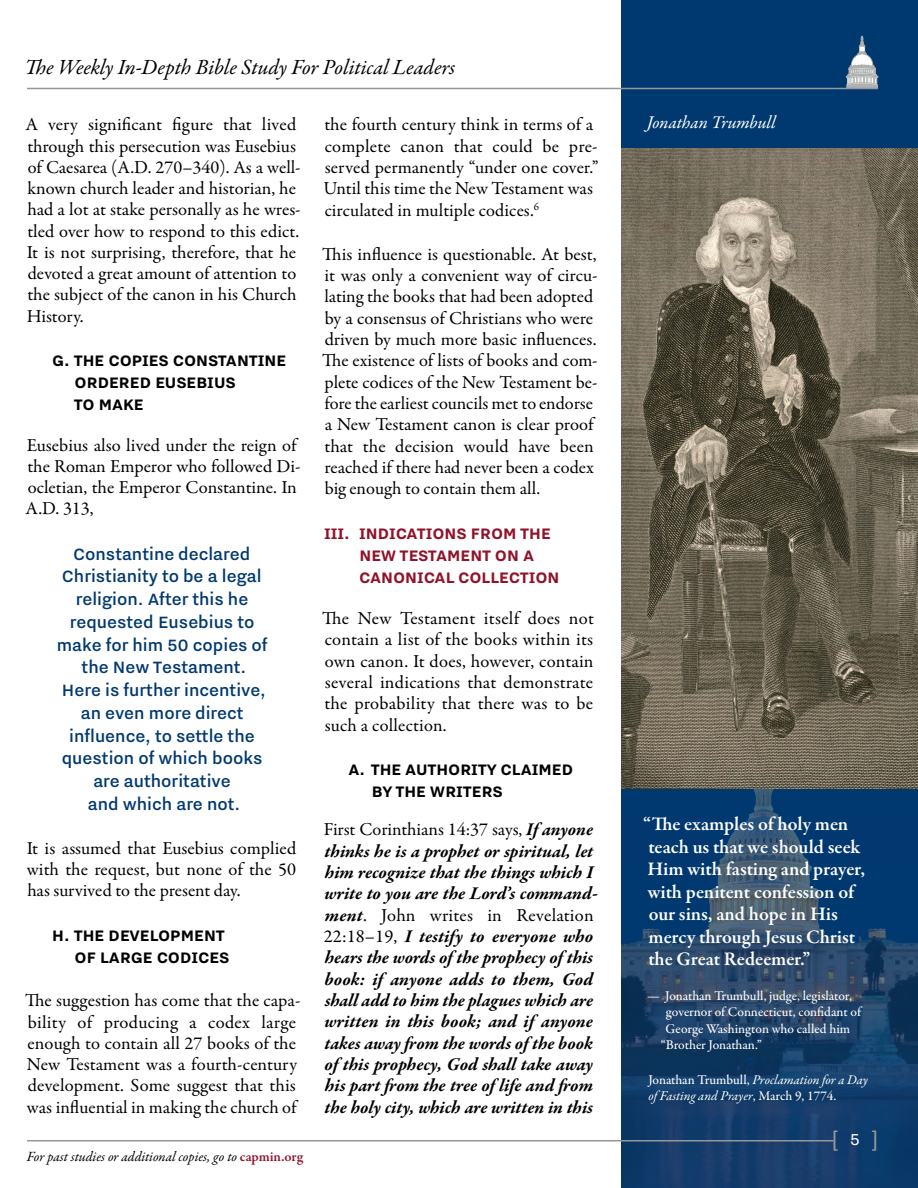
<style>
.page{position:relative;width:918px;height:1188px;background:#fff}
.page>*{position:absolute;margin:0;border:0;box-sizing:border-box;transform-origin:0 0}
.t1{font:24px "Calibri";color:#969798}
.t2{font:italic 21.75px "Garamond Premr Pro";letter-spacing:-.005em;color:#000}
.Callout{font:500 20.25px/22.8px "Nitti Grotesk";color:#003970;text-align:center}
.t3{font:600 19.5px/22.5px "Garamond Premr Pro";letter-spacing:-.005em;color:#fff}
.t4{font:700 18.75px/22px "Nitti Grotesk";color:#000}
.t5{font:700 18.75px/22px "Nitti Grotesk";color:#91122b}
.Body{font:18.3px/21.3px "Garamond Premr Pro";color:#000}
.Body-2{font:italic 700 18.3px/21.3px "Garamond Premr Pro";letter-spacing:-.005em;color:#000}
.Name{font:italic 18px "Garamond Premr Pro";letter-spacing:-.005em;color:#fff}
.t6{font:italic 14.1px "Garamond Premr Pro";letter-spacing:-.005em;color:#000}
.Attribution{font:500 13.5px "Garamond Premr Pro";color:#fff}
.Source{font:italic 13.5px/16.5px "Garamond Premr Pro";letter-spacing:-.005em;color:#fff}
.s1{font-weight:600;font-style:normal;color:#91122b}
.s2{font-weight:400;font-style:normal}
.s3{font-weight:500;font-style:normal}
.s4{font-family:"Nitti Grotesk";font-size:19.5px;color:#fff}
</style>
<div class="page">
<img style="left:621px;top:0;width:297px;height:1188px">
<hr style="left:27px;top:1140px;width:807px;height:2px;background:#969798">
<svg style="left:846px;top:36px;width:32px;height:52px;background:#738ba3"></svg>
<hr style="left:27px;top:88px;width:851px;height:1px;background:#969798">
<img style="left:621px;top:148px;width:297px;height:641px">
<p class="t2" style="left:25px;top:54px;width:432px">The Weekly In-Depth Bible Study For Political Leaders</p>
<p class="Body" style="left:25px;top:114px;width:277px">A very significant figure that lived through this persecution was Eusebius of Caesarea (A.D. 270–340). As a well&shy;known church leader and historian, he had a lot at stake personally as he wres&shy;tled over how to respond to this edict.<br>It is not surprising, therefore, that he devoted a great amount of attention to the subject of the canon in his Church History.</p>
<p class="t4" style="left:74px;top:349px;width:214px;text-indent:-22px">G. THE COPIES CONSTANTINE<br>ORDERED EUSEBIUS<br>TO MAKE</p>
<p class="Body" style="left:25px;top:435px;width:277px">Eusebius also lived under the reign of the Roman Emperor who followed Di&shy;ocletian, the Emperor Constantine. In<br>A.D. 313,</p>
<p class="Callout" style="left:57px;top:542px;width:212px">Constantine declared<br>Christianity to be a legal religion. After this he requested Eusebius to make for him 50 copies of the New Testament.<br>Here is further incentive, an even more direct influence, to settle the question of which books are authoritative<br>and which are not.</p>
<p class="Body" style="left:27px;top:838px;width:271px;text-align:justify">It is assumed that Eusebius complied with the request, but none of the 50 has survived to the present day.</p>
<p class="t4" style="left:52px;top:924px;width:179px;text-align:right">H. THE DEVELOPMENT<br>OF LARGE CODICES</p>
<p class="Body" style="left:25px;top:990px;width:277px">The suggestion has come that the capa&shy;bility of producing a codex large enough to contain all 27 books of the New Testament was a fourth-century development. Some suggest that this was influential in making the church of</p>
<p class="t6" style="left:27px;top:1148px;width:278px">For past studies or additional copies, go to <span class="s1">capmin.org</span></p>
<p class="Body" style="left:323px;top:114px;width:277px">the fourth century think in terms of a complete canon that could be pre&shy;served permanently “under one cover.” Until this time the New Testament was circulated in multiple codices.<sup>6</sup></p>
<p class="Body" style="left:322px;top:244px;width:277px">This influence is questionable. At best, it was only a convenient way of circu&shy;lating the books that had been adopted by a consensus of Christians who were driven by much more basic influences.<br>The existence of lists of books and com&shy;plete codices of the New Testament be&shy;fore the earliest councils met to endorse a New Testament canon is clear proof that the decision would have been reached if there had never been a codex big enough to contain them all.</p>
<p class="t5" style="left:359px;top:522px;width:202px;text-indent:-35px">III. INDICATIONS FROM THE<br>NEW TESTAMENT ON A<br>CANONICAL COLLECTION</p>
<p class="Body" style="left:322px;top:608px;width:274px;text-align:justify">The New Testament itself does not contain a list of the books within its own canon. It does, however, contain several indications that demonstrate the probability that there was to be such a collection.</p>
<p class="t4" style="left:372px;top:758px;width:203px;text-indent:-23px">A. THE AUTHORITY CLAIMED<br>BY THE WRITERS</p>
<p class="Body-2" style="left:324px;top:820px;width:276px"><span class="s2">First Corinthians 14:37 says,</span> If anyone thinks he is a prophet or spiritual, let him recognize that the things which I write to you are the Lord’s command&shy;ment<span class="s2">. John writes in Revelation 22:18–19,</span> I testify to everyone who hears the words of the prophecy of this book: if anyone adds to them, God shall add to him the plagues which are written in this book; and if anyone takes away from the words of the book of this prophecy, God shall take away his part from the tree of life and from the holy city, which are written in this</p>
<p class="Name" style="left:647px;top:111px;width:130px">Jonathan Trumbull</p>
<p class="t3" style="left:643px;top:813px;width:223px">“The examples of holy men teach us that we should seek<br>Him with fasting and prayer, with penitent confession of our sins, and hope in His mercy through Jesus Christ the Great Redeemer.”</p>
<p class="Attribution" style="left:647px;top:987px;width:206px">— Jonathan Trumbull, judge, legislator,</p>
<p class="Attribution" style="left:666px;top:1004px;width:197px">governor of Connecticut, confidant of</p>
<p class="Attribution" style="left:666px;top:1020px;width:186px">George Washington who called him</p>
<p class="Attribution" style="left:661px;top:1037px;width:103px">“Brother Jonathan.”</p>
<p class="Source" style="left:648px;top:1072px;width:221px"><span class="s3">Jonathan Trumbull,</span> Proclamation for a Day of Fasting and Prayer<span class="s3">, March 9, 1774.</span></p>
<h1 class="t1" style="left:831px;top:1122px;width:49px">[ <span class="s4">5</span> ]</h1>
</div>
